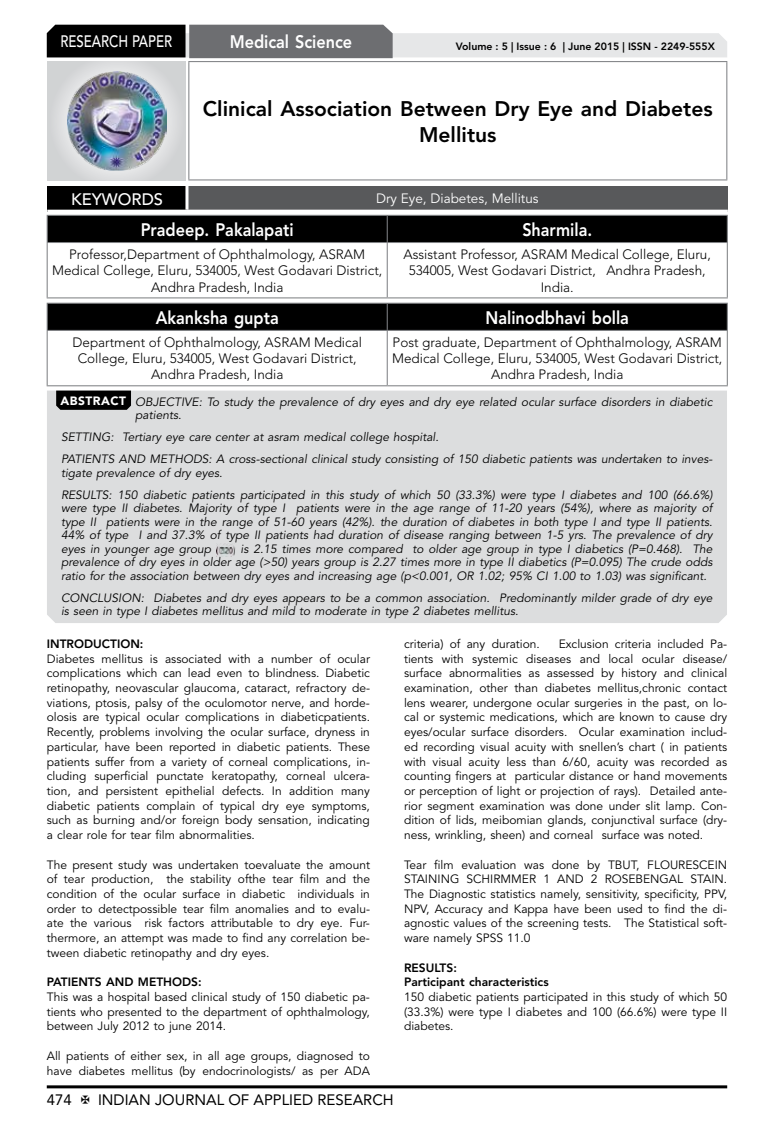
<style>
.page{position:relative;width:774px;height:1136px;background:#fff}
.page>*{position:absolute;margin:0;border:0;box-sizing:border-box;transform-origin:0 0}
.t1{font:800 21px/26.2px "Avenir LT Std";color:#000;text-align:center}
.t2{font:800 18px "Avenir LT Std";color:#fff;scale:.9 1}
.t3{font:500 16.5px "Avenir LT Std";color:#fff;scale:.8 1}
.t4{font:500 16.5px "Avenir LT Std";color:#fff}
.t5{font:15px "Avenir LT Std";color:#000}
.t6{font:300 13.5px/16.2px "Avenir LT Std";color:#000;text-align:center}
.t7{font:13.5px "Avenir LT Std";color:#fff}
.t8{font:12px/14.7px "Avenir LT Std";color:#000;text-align:justify}
.t9{font:italic 12px/13.5px "Avenir LT Std";color:#000}
.t10{font:800 12px/14.7px "Avenir LT Std";color:#000}
.t11{font:800 10.5px "Avenir LT Std";color:#000}
.s1{font-weight:900;font-style:normal;color:#fff}
</style>
<div class="page">
<hr style="left:47px;top:1085px;width:680px;height:3px;background:#000">
<div style="left:48px;top:62px;width:137px;height:118px;background:linear-gradient(to right,#d9dadb,#d9dadb)"></div>
<img style="left:68px;top:71px;width:99px;height:100px">
<svg style="left:47px;top:25px;width:680px;height:33px;background:#979899"></svg>
<hr style="left:188px;top:61px;width:539px;height:1px;background:#808285">
<hr style="left:188px;top:62px;width:1px;height:117px;background:#808285">
<hr style="left:726px;top:62px;width:1px;height:117px;background:#808285">
<hr style="left:188px;top:179px;width:539px;height:1px;background:#808285">
<div style="left:47px;top:215px;width:681px;height:27px;background:#000"></div>
<hr style="left:47px;top:242px;width:340px;height:1px;background:#808285">
<hr style="left:47px;top:243px;width:1px;height:54px;background:#808285">
<hr style="left:387px;top:242px;width:341px;height:1px;background:#808285">
<hr style="left:387px;top:243px;width:1px;height:54px;background:#808285">
<hr style="left:727px;top:243px;width:1px;height:54px;background:#808285">
<hr style="left:47px;top:297px;width:340px;height:1px;background:#808285">
<hr style="left:387px;top:297px;width:341px;height:1px;background:#808285">
<svg style="left:47px;top:303px;width:681px;height:27px;background:#050505"></svg>
<hr style="left:47px;top:330px;width:340px;height:1px;background:#808285">
<hr style="left:47px;top:331px;width:1px;height:54px;background:#808285">
<hr style="left:387px;top:330px;width:341px;height:1px;background:#808285">
<hr style="left:387px;top:331px;width:1px;height:54px;background:#808285">
<hr style="left:727px;top:331px;width:1px;height:54px;background:#808285">
<hr style="left:47px;top:385px;width:340px;height:1px;background:#808285">
<hr style="left:387px;top:385px;width:341px;height:1px;background:#808285">
<div style="left:47px;top:186px;width:140px;height:25px;background:#000"></div>
<div style="left:187px;top:186px;width:541px;height:25px;background:#58595b"></div>
<hr style="left:185px;top:186px;width:3px;height:24px;background:#fff">
<hr style="left:47px;top:210px;width:140px;height:3px;background:#fff">
<hr style="left:187px;top:210px;width:541px;height:3px;background:#fff">
<div style="left:47px;top:390px;width:680px;height:233px;background:#dcddde"></div>
<svg style="left:56px;top:390px;width:75px;height:20px"></svg>
<img style="left:216px;top:543px;width:20px;height:14px">
<h3 class="t3" style="left:60px;top:32px;width:139px">RESEARCH PAPER</h3>
<h2 class="t2" style="left:230px;top:31px;width:138px">Medical Science</h2>
<p class="t11" style="left:456px;top:41px;width:261px">Volume : 5 | Issue : 6 | June 2015 | ISSN - 2249-555X</p>
<h1 class="t1" style="left:203px;top:95px;width:511px">Clinical Association Between Dry Eye and Diabetes<br>Mellitus</h1>
<h3 class="t4" style="left:71px;top:189px;width:94px">KEYWORDS</h3>
<p class="t7" style="left:376px;top:190px;width:164px">Dry Eye, Diabetes, Mellitus</p>
<h2 class="t2" style="left:141px;top:219px;width:172px">Pradeep. Pakalapati</h2>
<h2 class="t2" style="left:522px;top:219px;width:79px">Sharmila.</h2>
<p class="t6" style="left:52px;top:246px;width:332px">Professor,Department of Ophthalmology, ASRAM<br>Medical College, Eluru, 534005, West Godavari District,<br>Andhra Pradesh, India</p>
<p class="t6" style="left:403px;top:246px;width:309px">Assistant Professor, ASRAM Medical College, Eluru,<br>534005, West Godavari District, Andhra Pradesh,<br>India.</p>
<h2 class="t2" style="left:156px;top:307px;width:138px">Akanksha gupta</h2>
<h2 class="t2" style="left:485px;top:307px;width:161px">Nalinodbhavi bolla</h2>
<p class="t6" style="left:72px;top:334px;width:291px">Department of Ophthalmology, ASRAM Medical<br>College, Eluru, 534005, West Godavari District,<br>Andhra Pradesh, India</p>
<p class="t6" style="left:392px;top:334px;width:332px">Post graduate, Department of Ophthalmology, ASRAM<br>Medical College, Eluru, 534005, West Godavari District,<br>Andhra Pradesh, India</p>
<p class="t9" style="left:135px;top:395px;width:579px;text-indent:-75px"><span class="s1">ABSTRACT</span> OBJECTIVE: To study the prevalence of dry eyes and dry eye related ocular surface disorders in diabetic patients.</p>
<p class="t9" style="left:61px;top:426px;width:653px;line-height:22px">SETTING: Tertiary eye care center at asram medical college hospital.<br>PATIENTS AND METHODS: A cross-sectional clinical study consisting of 150 diabetic patients was undertaken to inves-</p>
<p class="t9" style="left:61px;top:462px;width:653px;line-height:22px">tigate prevalence of dry eyes.<br>RESULTS: 150 diabetic patients participated in this study of which 50 (33.3%) were type I diabetes and 100 (66.6%)</p>
<p class="t9" style="left:61px;top:501px;width:653px;text-align:justify">were type II diabetes. Majority of type I patients were in the age range of 11-20 years (54%), where as majority of type II patients were in the range of 51-60 years (42%). the duration of diabetes in both type I and type II patients.<br>44% of type I and 37.3% of type II patients had duration of disease ranging between 1-5 yrs. The prevalence of dry eyes in younger age group</p>
<p class="t9" style="left:61px;top:542px;width:653px;text-align:justify;text-indent:179px">is 2.15 times more compared to older age group in type I diabetics (P=0.468). The prevalence of dry eyes in older age (&gt;50) years group is 2.27 times more in type II diabetics (P=0.095) The crude odds ratio for the association between dry eyes and increasing age (p&lt;0.001, OR 1.02; 95% CI 1.00 to 1.03) was significant.</p>
<p class="t9" style="left:61px;top:591px;width:653px">CONCLUSION: Diabetes and dry eyes appears to be a common association. Predominantly milder grade of dry eye is seen in type I diabetes mellitus and mild to moderate in type 2 diabetes mellitus.</p>
<p class="t10" style="left:47px;top:636px;width:98px">INTRODUCTION:</p>
<p class="t8" style="left:47px;top:651px;width:325px">Diabetes mellitus is associated with a number of ocular complications which can lead even to blindness. Diabetic retinopathy, neovascular glaucoma, cataract, refractory de&shy;viations, ptosis, palsy of the oculomotor nerve, and horde&shy;olosis are typical ocular complications in diabeticpatients.<br>Recently, problems involving the ocular surface, dryness in particular, have been reported in diabetic patients. These patients suffer from a variety of corneal complications, in&shy;cluding superficial punctate keratopathy, corneal ulcera&shy;tion, and persistent epithelial defects. In addition many diabetic patients complain of typical dry eye symptoms, such as burning and/or foreign body sensation, indicating a clear role for tear film abnormalities.</p>
<p class="t8" style="left:47px;top:857px;width:325px">The present study was undertaken toevaluate the amount of tear production, the stability ofthe tear film and the condition of the ocular surface in diabetic individuals in order to detectpossible tear film anomalies and to evalu&shy;ate the various risk factors attributable to dry eye. Fur&shy;thermore, an attempt was made to find any correlation be&shy;tween diabetic retinopathy and dry eyes.</p>
<p class="t10" style="left:47px;top:974px;width:156px">PATIENTS AND METHODS:</p>
<p class="t8" style="left:47px;top:989px;width:325px">This was a hospital based clinical study of 150 diabetic pa&shy;tients who presented to the department of ophthalmology, between July 2012 to june 2014.</p>
<p class="t8" style="left:47px;top:1048px;width:325px">All patients of either sex, in all age groups, diagnosed to have diabetes mellitus (by endocrinologists/ as per ADA</p>
<p class="t8" style="left:404px;top:636px;width:137px">criteria) of any duration.</p>
<p class="t8" style="left:404px;top:636px;width:325px;text-indent:155px">Exclusion criteria included Pa&shy;tients with systemic diseases and local ocular disease/ surface abnormalities as assessed by history and clinical examination, other than diabetes mellitus,chronic contact lens wearer, undergone ocular surgeries in the past, on lo&shy;cal or systemic medications, which are known to cause dry eyes/ocular surface disorders. Ocular examination includ&shy;ed recording visual acuity with snellen’s chart ( in patients with visual acuity less than 6/60, acuity was recorded as counting fingers at particular distance or hand movements or perception of light or projection of rays). Detailed ante&shy;rior segment examination was done under slit lamp. Con&shy;dition of lids, meibomian glands, conjunctival surface (dry&shy;ness, wrinkling, sheen) and corneal surface was noted.</p>
<p class="t8" style="left:404px;top:857px;width:325px">Tear film evaluation was done by TBUT, FLOURESCEIN STAINING SCHIRMMER 1 AND 2 ROSEBENGAL STAIN.<br>The Diagnostic statistics namely, sensitivity, specificity, PPV, NPV, Accuracy and Kappa have been used to find the di&shy;agnostic values of the screening tests. The Statistical soft&shy;ware namely SPSS 11.0</p>
<p class="t10" style="left:404px;top:959px;width:146px">RESULTS:<br>Participant characteristics</p>
<p class="t8" style="left:404px;top:989px;width:325px">150 diabetic patients participated in this study of which 50 (33.3%) were type I diabetes and 100 (66.6%) were type II diabetes.</p>
<p class="t5" style="left:47px;top:1090px;width:27px">474</p>
<p class="t5" style="left:98px;top:1090px;width:297px">INDIAN JOURNAL OF APPLIED RESEARCH</p>
</div>
